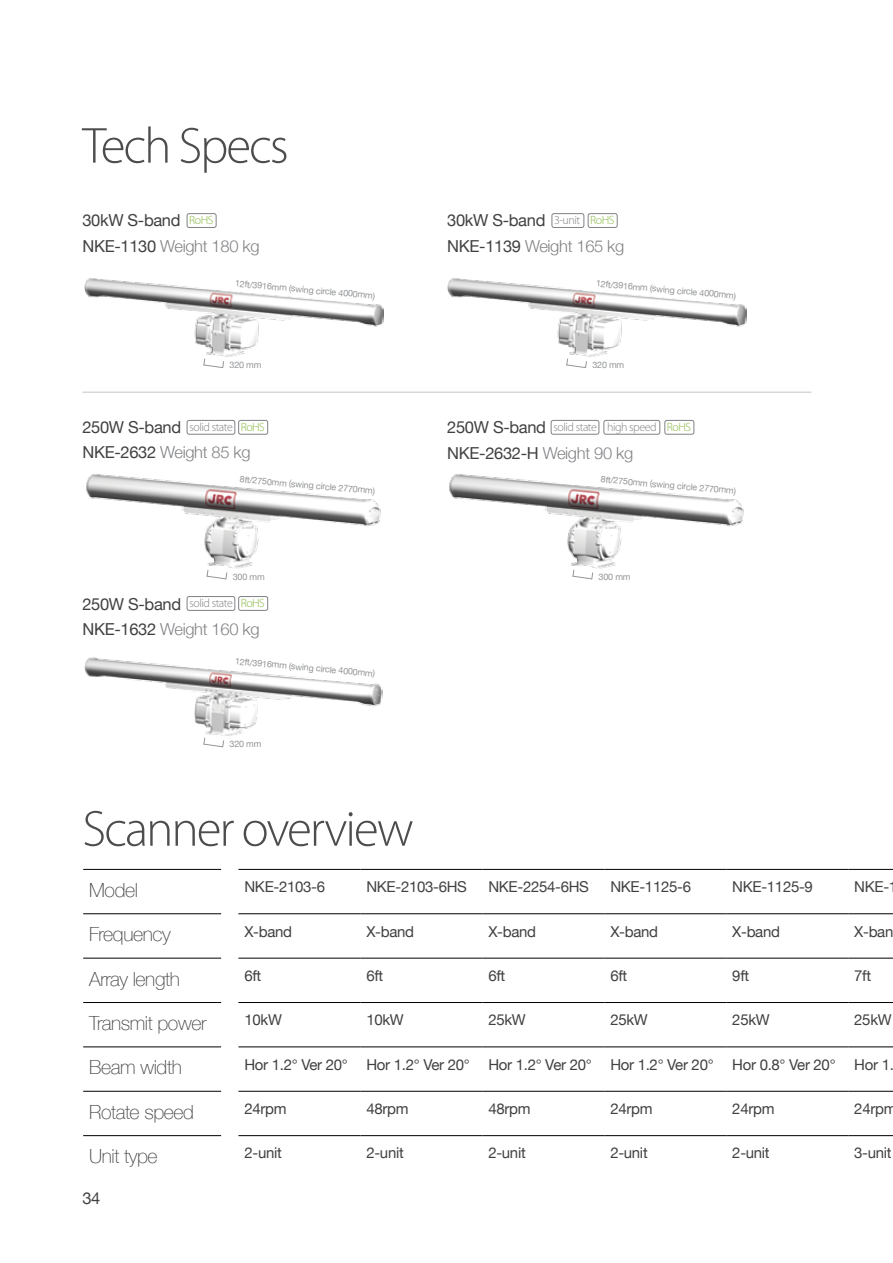
<style>
.page{position:relative;width:893px;height:1263px;background:#fff}
.page>*{position:absolute;margin:0;border:0;box-sizing:border-box;transform-origin:0 0}
.t1{font:300 51px "Myriad Pro";letter-spacing:-.04em;color:#4d4d4f}
.t2{font:100 19.5px "Helvetica Neue";letter-spacing:-.02em;color:#414042}
.t3{font:16.5px/25.5px "Helvetica Neue";letter-spacing:-.02em;color:#414042}
.t4{font:15px "Helvetica Neue";letter-spacing:-.02em;color:#414042}
.t5{font:300 12px "Myriad Pro";letter-spacing:-.04em;color:#808285}
.t6{font:300 12px "Myriad Pro";letter-spacing:-.04em;color:#85b741}
.t7{font:9px "Helvetica Neue";letter-spacing:-.02em;color:#939598}
.s1{font-weight:300;color:#808285}
.s2{color:#85b741}
</style>
<div class="page">
<img style="left:84px;top:657px;width:298px;height:79px">
<img style="left:84px;top:278px;width:299px;height:79px">
<img style="left:447px;top:278px;width:299px;height:79px">
<svg style="left:582px;top:278px;width:154px;height:26px"></svg>
<svg style="left:221px;top:278px;width:154px;height:26px"></svg>
<svg style="left:224px;top:657px;width:151px;height:24px"></svg>
<hr style="left:82px;top:391px;width:729px;height:2px;background:#d5d7d8">
<div style="left:604px;top:420px;width:56px;height:14px;border:1px solid #808285;border-radius:2px"></div>
<div style="left:551px;top:420px;width:48px;height:14px;border:1px solid #808285;border-radius:2px"></div>
<div style="left:187px;top:420px;width:48px;height:14px;border:1px solid #808285;border-radius:2px"></div>
<div style="left:187px;top:596px;width:48px;height:14px;border:1px solid #808285;border-radius:2px"></div>
<div style="left:665px;top:420px;width:29px;height:14px;border:1px solid #808285;border-radius:2px"></div>
<div style="left:187px;top:213px;width:29px;height:15px;border:1px solid #808285;border-radius:2px"></div>
<div style="left:238px;top:420px;width:30px;height:14px;border:1px solid #808285;border-radius:2px"></div>
<div style="left:238px;top:596px;width:30px;height:14px;border:1px solid #808285;border-radius:2px"></div>
<svg style="left:203px;top:737px;width:21px;height:11px"></svg>
<svg style="left:203px;top:358px;width:21px;height:10px"></svg>
<svg style="left:566px;top:358px;width:21px;height:10px"></svg>
<img style="left:86px;top:474px;width:295px;height:95px">
<svg style="left:238px;top:474px;width:137px;height:24px"></svg>
<svg style="left:206px;top:570px;width:22px;height:10px"></svg>
<img style="left:449px;top:474px;width:295px;height:95px">
<svg style="left:599px;top:474px;width:137px;height:24px"></svg>
<svg style="left:572px;top:570px;width:21px;height:10px"></svg>
<div style="left:552px;top:213px;width:32px;height:15px;border:1px solid #808285;border-radius:2px"></div>
<div style="left:588px;top:213px;width:29px;height:15px;border:1px solid #808285;border-radius:2px"></div>
<hr style="left:83px;top:869px;width:138px;height:1px;background:#000">
<hr style="left:238px;top:869px;width:122px;height:1px;background:#000">
<hr style="left:360px;top:869px;width:122px;height:1px;background:#000">
<hr style="left:482px;top:869px;width:122px;height:1px;background:#000">
<hr style="left:604px;top:869px;width:122px;height:1px;background:#000">
<hr style="left:726px;top:869px;width:122px;height:1px;background:#000">
<hr style="left:848px;top:869px;width:45px;height:1px;background:#000">
<hr style="left:83px;top:913px;width:138px;height:1px;background:#000">
<hr style="left:238px;top:913px;width:122px;height:1px;background:#000">
<hr style="left:360px;top:913px;width:122px;height:1px;background:#000">
<hr style="left:482px;top:913px;width:122px;height:1px;background:#000">
<hr style="left:604px;top:913px;width:122px;height:1px;background:#000">
<hr style="left:726px;top:913px;width:122px;height:1px;background:#000">
<hr style="left:848px;top:913px;width:45px;height:1px;background:#000">
<hr style="left:83px;top:958px;width:138px;height:1px;background:#000">
<hr style="left:238px;top:958px;width:122px;height:1px;background:#000">
<hr style="left:360px;top:958px;width:122px;height:1px;background:#000">
<hr style="left:482px;top:958px;width:122px;height:1px;background:#000">
<hr style="left:604px;top:958px;width:122px;height:1px;background:#000">
<hr style="left:726px;top:958px;width:122px;height:1px;background:#000">
<hr style="left:848px;top:958px;width:45px;height:1px;background:#000">
<hr style="left:83px;top:1002px;width:138px;height:1px;background:#000">
<hr style="left:238px;top:1002px;width:122px;height:1px;background:#000">
<hr style="left:360px;top:1002px;width:122px;height:1px;background:#000">
<hr style="left:482px;top:1002px;width:122px;height:1px;background:#000">
<hr style="left:604px;top:1002px;width:122px;height:1px;background:#000">
<hr style="left:726px;top:1002px;width:122px;height:1px;background:#000">
<hr style="left:848px;top:1002px;width:45px;height:1px;background:#000">
<hr style="left:83px;top:1047px;width:138px;height:1px;background:#000">
<hr style="left:238px;top:1047px;width:122px;height:1px;background:#000">
<hr style="left:360px;top:1047px;width:122px;height:1px;background:#000">
<hr style="left:482px;top:1047px;width:122px;height:1px;background:#000">
<hr style="left:604px;top:1047px;width:122px;height:1px;background:#000">
<hr style="left:726px;top:1047px;width:122px;height:1px;background:#000">
<hr style="left:848px;top:1047px;width:45px;height:1px;background:#000">
<hr style="left:83px;top:1091px;width:138px;height:1px;background:#000">
<hr style="left:238px;top:1091px;width:122px;height:1px;background:#000">
<hr style="left:360px;top:1091px;width:122px;height:1px;background:#000">
<hr style="left:482px;top:1091px;width:122px;height:1px;background:#000">
<hr style="left:604px;top:1091px;width:122px;height:1px;background:#000">
<hr style="left:726px;top:1091px;width:122px;height:1px;background:#000">
<hr style="left:848px;top:1091px;width:45px;height:1px;background:#000">
<hr style="left:83px;top:1135px;width:138px;height:1px;background:#000">
<hr style="left:238px;top:1135px;width:122px;height:1px;background:#000">
<hr style="left:360px;top:1135px;width:122px;height:1px;background:#000">
<hr style="left:482px;top:1135px;width:122px;height:1px;background:#000">
<hr style="left:604px;top:1135px;width:122px;height:1px;background:#000">
<hr style="left:726px;top:1135px;width:122px;height:1px;background:#000">
<hr style="left:848px;top:1135px;width:45px;height:1px;background:#000">
<h1 class="t1" style="left:82px;top:115px;width:208px">Tech Specs</h1>
<p class="t3" style="left:82px;top:209px;width:179px">30kW S-band<br>NKE-1130 <span class="s1">Weight 180 kg</span></p>
<p class="t6" style="left:189px;top:213px;width:26px">RoHS</p>
<p class="t3" style="left:447px;top:209px;width:179px">30kW S-band<br>NKE-1139 <span class="s1">Weight 165 kg</span></p>
<p class="t5" style="left:554px;top:213px;width:62px">3-unit <span class="s2">RoHS</span></p>
<p class="t7" style="left:236px;top:277px;width:142px;rotate:5deg">12ft/3916mm (swing circle 4000mm)</p>
<p class="t7" style="left:597px;top:277px;width:142px;rotate:5deg">12ft/3916mm (swing circle 4000mm)</p>
<p class="t7" style="left:230px;top:359px;width:33px">320 mm</p>
<p class="t7" style="left:592px;top:359px;width:33px">320 mm</p>
<p class="t3" style="left:82px;top:415px;width:170px">250W S-band<br>NKE-2632 <span class="s1">Weight 85 kg</span></p>
<p class="t3" style="left:447px;top:415px;width:187px">250W S-band<br>NKE-2632-H <span class="s1">Weight 90 kg</span></p>
<p class="t5" style="left:190px;top:419px;width:45px">solid state</p>
<p class="t5" style="left:554px;top:419px;width:104px">solid state high speed</p>
<p class="t6" style="left:241px;top:419px;width:26px">RoHS</p>
<p class="t6" style="left:667px;top:419px;width:26px">RoHS</p>
<p class="t7" style="left:240px;top:472px;width:137px;rotate:5deg">8ft/2750mm (swing circle 2770mm)</p>
<p class="t7" style="left:233px;top:570px;width:33px">300 mm</p>
<p class="t3" style="left:82px;top:592px;width:179px">250W S-band<br>NKE-1632 <span class="s1">Weight 160 kg</span></p>
<p class="t5" style="left:190px;top:596px;width:45px">solid state</p>
<p class="t6" style="left:241px;top:596px;width:26px">RoHS</p>
<p class="t7" style="left:236px;top:655px;width:142px;rotate:5deg">12ft/3916mm (swing circle 4000mm)</p>
<p class="t7" style="left:230px;top:738px;width:33px">320 mm</p>
<h1 class="t1" style="left:82px;top:798px;width:333px">Scanner overview</h1>
<p class="t7" style="left:601px;top:472px;width:137px;rotate:5deg">8ft/2750mm (swing circle 2770mm)</p>
<p class="t7" style="left:599px;top:570px;width:33px">300 mm</p>
<h2 class="t2" style="left:89px;top:875px;width:50px">Model</h2>
<p class="t4" style="left:244px;top:876px;width:82px">NKE-2103-6</p>
<p class="t4" style="left:366px;top:876px;width:102px">NKE-2103-6HS</p>
<p class="t4" style="left:488px;top:876px;width:102px">NKE-2254-6HS</p>
<p class="t4" style="left:610px;top:876px;width:82px">NKE-1125-6</p>
<p class="t4" style="left:732px;top:876px;width:82px">NKE-1125-9</p>
<p class="t4" style="left:854px;top:876px;width:44px">NKE-1</p>
<h2 class="t2" style="left:89px;top:919px;width:83px">Frequency</h2>
<p class="t4" style="left:244px;top:920px;width:49px">X-band</p>
<p class="t4" style="left:366px;top:920px;width:49px">X-band</p>
<p class="t4" style="left:488px;top:920px;width:49px">X-band</p>
<p class="t4" style="left:610px;top:920px;width:49px">X-band</p>
<p class="t4" style="left:732px;top:920px;width:49px">X-band</p>
<p class="t4" style="left:854px;top:920px;width:41px">X-ban</p>
<h2 class="t2" style="left:89px;top:964px;width:92px">Array length</h2>
<p class="t4" style="left:244px;top:965px;width:18px">6ft</p>
<p class="t4" style="left:366px;top:965px;width:18px">6ft</p>
<p class="t4" style="left:488px;top:965px;width:18px">6ft</p>
<p class="t4" style="left:610px;top:965px;width:18px">6ft</p>
<p class="t4" style="left:732px;top:965px;width:18px">9ft</p>
<p class="t4" style="left:854px;top:965px;width:18px">7ft</p>
<h2 class="t2" style="left:89px;top:1008px;width:119px">Transmit power</h2>
<p class="t4" style="left:244px;top:1009px;width:39px">10kW</p>
<p class="t4" style="left:366px;top:1009px;width:39px">10kW</p>
<p class="t4" style="left:488px;top:1009px;width:39px">25kW</p>
<p class="t4" style="left:610px;top:1009px;width:39px">25kW</p>
<p class="t4" style="left:732px;top:1009px;width:39px">25kW</p>
<p class="t4" style="left:854px;top:1009px;width:39px">25kW</p>
<h2 class="t2" style="left:89px;top:1052px;width:94px">Beam width</h2>
<p class="t4" style="left:244px;top:1053px;width:651px">Hor 1.2° Ver 20° Hor 1.2° Ver 20° Hor 1.2° Ver 20° Hor 1.2° Ver 20° Hor 0.8° Ver 20° Hor 1.</p>
<h2 class="t2" style="left:89px;top:1097px;width:106px">Rotate speed</h2>
<p class="t4" style="left:244px;top:1098px;width:44px">24rpm</p>
<p class="t4" style="left:366px;top:1098px;width:44px">48rpm</p>
<p class="t4" style="left:488px;top:1098px;width:44px">48rpm</p>
<p class="t4" style="left:610px;top:1098px;width:44px">24rpm</p>
<p class="t4" style="left:732px;top:1098px;width:44px">24rpm</p>
<p class="t4" style="left:854px;top:1098px;width:44px">24rpm</p>
<h2 class="t2" style="left:89px;top:1141px;width:70px">Unit type</h2>
<p class="t4" style="left:244px;top:1142px;width:39px">2-unit</p>
<p class="t4" style="left:366px;top:1142px;width:39px">2-unit</p>
<p class="t4" style="left:488px;top:1142px;width:39px">2-unit</p>
<p class="t4" style="left:610px;top:1142px;width:39px">2-unit</p>
<p class="t4" style="left:732px;top:1142px;width:39px">2-unit</p>
<p class="t4" style="left:854px;top:1142px;width:39px">3-unit</p>
<p class="t3" style="left:82px;top:1186px;width:20px">34</p>
</div>
